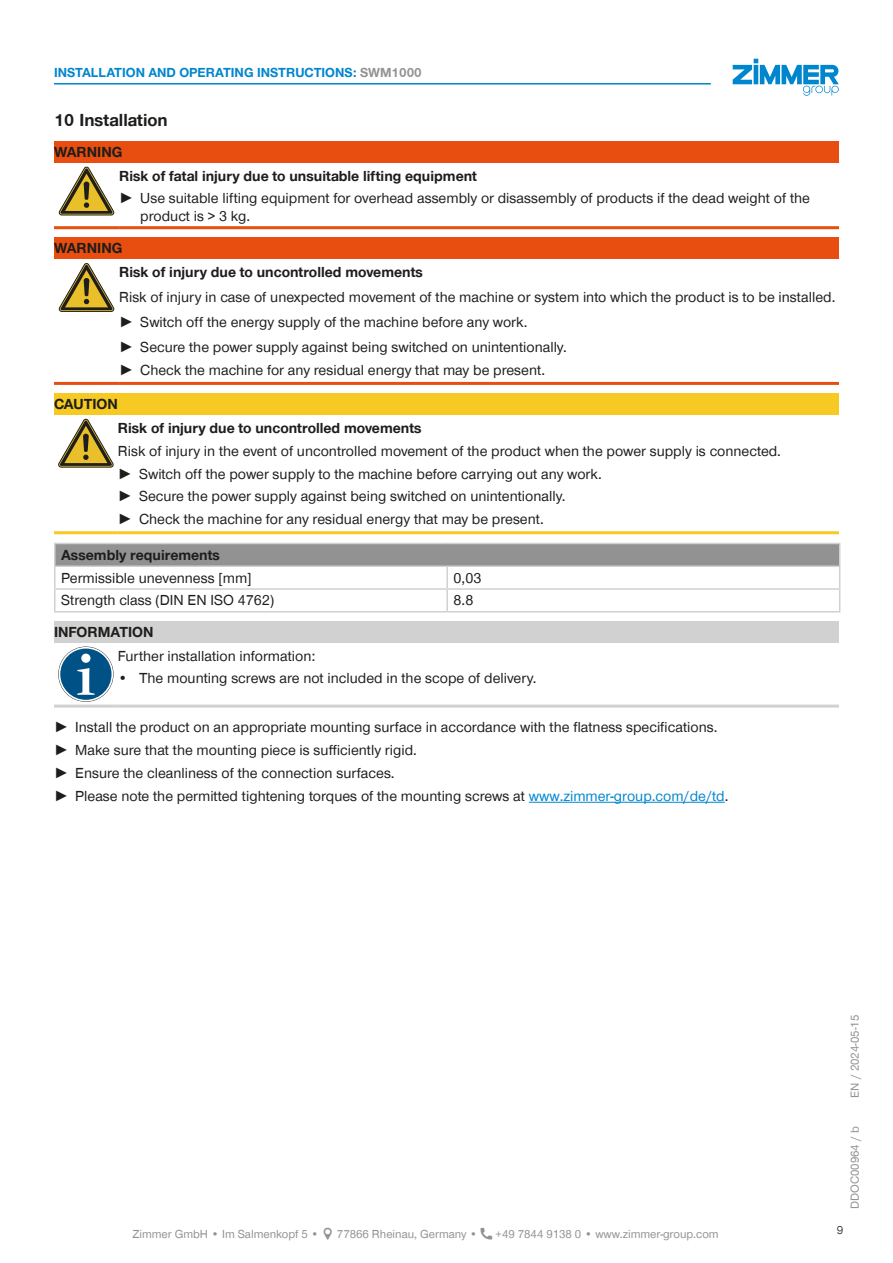
<style>
.page{position:relative;width:893px;height:1263px;background:#fff}
.page>*{position:absolute;margin:0;border:0;box-sizing:border-box;transform-origin:0 0}
.t1{font:700 18px "Zimmer Group Sans Global";color:#1d1d1b}
.CB_AF_TD-Text{font:15px/18px "Zimmer Group Sans Global";color:#1d1d1b}
.CB_AF_TD-Text-2{font:700 15px "Zimmer Group Sans Global";color:#1d1d1b}
.CB_AF_TD-Tabelle-linksbuendig{font:15px "Zimmer Group Sans Global";color:#1d1d1b}
.CB_AF_TD-Signalwort{font:700 15px "Zimmer Group Sans Global";color:#1d1d1b}
.CB_AF_TD-Tabelle-linksbuendig-2{font:700 15px "Zimmer Group Sans Global";color:#1d1d1b}
.CB_AF_TD-Kopfzeile{font:700 13.5px "Zimmer Group Sans Global";color:#0086ce}
.CB_AF_TD-Fusszeile{font:12px "Zimmer Group Sans Global";color:#939292}
.CB_AF_TD-Seitenrand{font:12px "Zimmer Group Sans";color:#939292}
.CB_AF_Seitenzahl_rechts{font:300 12px "Zimmer Group Sans";color:#1d1d1b}
.s1{color:#939292}
.s2{font-family:"Zimmer Group Sans"}
.s3{color:#0086ce}
</style>
<div class="page">
<svg style="left:733px;top:59px;width:106px;height:37px"></svg>
<div style="left:54px;top:141px;width:785px;height:22px;background:#e84e0f"></div>
<hr style="left:54px;top:226px;width:65px;height:3px;background:#e84e0f">
<hr style="left:119px;top:226px;width:720px;height:3px;background:#e84e0f">
<svg style="left:59px;top:167px;width:55px;height:48px"></svg>
<div style="left:54px;top:238px;width:785px;height:21px;background:#e84e0f"></div>
<hr style="left:54px;top:382px;width:65px;height:3px;background:#e84e0f">
<hr style="left:119px;top:382px;width:720px;height:3px;background:#e84e0f">
<svg style="left:59px;top:263px;width:55px;height:49px"></svg>
<div style="left:54px;top:393px;width:785px;height:22px;background:#f6ca22"></div>
<hr style="left:54px;top:531px;width:64px;height:3px;background:#f6ca22">
<hr style="left:118px;top:531px;width:721px;height:3px;background:#f6ca22">
<svg style="left:58px;top:419px;width:56px;height:48px"></svg>
<div style="left:55px;top:543px;width:785px;height:23px;background:#939292"></div>
<hr style="left:54px;top:567px;width:2px;height:21px;background:#d1d1d1">
<hr style="left:446px;top:567px;width:2px;height:21px;background:#d1d1d1">
<hr style="left:54px;top:588px;width:393px;height:2px;background:#d1d1d1">
<hr style="left:54px;top:590px;width:2px;height:21px;background:#d1d1d1">
<hr style="left:447px;top:588px;width:393px;height:2px;background:#d1d1d1">
<hr style="left:446px;top:590px;width:2px;height:21px;background:#d1d1d1">
<svg style="left:839px;top:544px;width:1px;height:67px"></svg>
<hr style="left:54px;top:611px;width:393px;height:1px;background:#d1d1d1">
<hr style="left:447px;top:611px;width:393px;height:1px;background:#d1d1d1">
<hr style="left:54px;top:543px;width:393px;height:1px;background:#d1d1d1">
<hr style="left:54px;top:544px;width:2px;height:21px;background:#d1d1d1">
<hr style="left:447px;top:543px;width:393px;height:1px;background:#d1d1d1">
<hr style="left:54px;top:565px;width:393px;height:2px;background:#d1d1d1">
<hr style="left:447px;top:565px;width:393px;height:2px;background:#d1d1d1">
<div style="left:54px;top:621px;width:785px;height:21px;background:#d1d1d1"></div>
<hr style="left:54px;top:705px;width:64px;height:3px;background:#d1d1d1">
<hr style="left:118px;top:705px;width:721px;height:3px;background:#d1d1d1">
<svg style="left:58px;top:646px;width:56px;height:56px"></svg>
<svg style="left:59px;top:647px;width:54px;height:54px"></svg>
<div style="left:60px;top:649px;width:52px;height:51px;background:#005286;border-radius:50%"></div>
<svg style="left:77px;top:668px;width:18px;height:27px"></svg>
<div style="left:81px;top:654px;width:9px;height:9px;background:#fff;border-radius:50%"></div>
<hr style="left:529px;top:802px;width:196px;height:1px;background:#0086ce">
<hr style="left:54px;top:83px;width:657px;height:2px;background:#0086ce">
<p class="CB_AF_TD-Kopfzeile" style="left:54px;top:65px;width:369px">INSTALLATION AND OPERATING INSTRUCTIONS: <span class="s1">SWM1000</span></p>
<p class="t1" style="left:54px;top:110px;width:115px">10 Installation</p>
<p class="CB_AF_TD-Signalwort" style="left:54px;top:143px;width:70px">WARNING</p>
<p class="CB_AF_TD-Text-2" style="left:119px;top:167px;width:360px">Risk of fatal injury due to unsuitable lifting equipment</p>
<p class="CB_AF_TD-Text" style="left:140px;top:189px;width:671px;text-indent:-21px"><span class="s2">►</span> Use suitable lifting equipment for overhead assembly or disassembly of products if the dead weight of the product is &gt; 3 kg.</p>
<p class="CB_AF_TD-Signalwort" style="left:54px;top:239px;width:70px">WARNING</p>
<p class="CB_AF_TD-Text-2" style="left:119px;top:263px;width:305px">Risk of injury due to uncontrolled movements</p>
<p class="CB_AF_TD-Text" style="left:119px;top:288px;width:718px">Risk of injury in case of unexpected movement of the machine or system into which the product is to be installed.</p>
<p class="CB_AF_TD-Text" style="left:119px;top:313px;width:410px"><span class="s2">►</span> Switch off the energy supply of the machine before any work.</p>
<p class="CB_AF_TD-Text" style="left:119px;top:338px;width:449px"><span class="s2">►</span> Secure the power supply against being switched on unintentionally.</p>
<p class="CB_AF_TD-Text" style="left:119px;top:361px;width:428px"><span class="s2">►</span> Check the machine for any residual energy that may be present.</p>
<p class="CB_AF_TD-Signalwort" style="left:54px;top:395px;width:65px">CAUTION</p>
<p class="CB_AF_TD-Text-2" style="left:118px;top:419px;width:305px">Risk of injury due to uncontrolled movements</p>
<p class="CB_AF_TD-Text" style="left:118px;top:442px;width:665px">Risk of injury in the event of uncontrolled movement of the product when the power supply is connected.</p>
<p class="CB_AF_TD-Text" style="left:118px;top:464px;width:485px"><span class="s2">►</span> Switch off the power supply to the machine before carrying out any work.</p>
<p class="CB_AF_TD-Text" style="left:118px;top:487px;width:449px"><span class="s2">►</span> Secure the power supply against being switched on unintentionally.</p>
<p class="CB_AF_TD-Text" style="left:118px;top:510px;width:428px"><span class="s2">►</span> Check the machine for any residual energy that may be present.</p>
<p class="CB_AF_TD-Tabelle-linksbuendig-2" style="left:61px;top:546px;width:160px">Assembly requirements</p>
<p class="CB_AF_TD-Tabelle-linksbuendig" style="left:61px;top:569px;width:192px">Permissible unevenness [mm]</p>
<p class="CB_AF_TD-Tabelle-linksbuendig" style="left:454px;top:569px;width:29px">0,03</p>
<p class="CB_AF_TD-Tabelle-linksbuendig" style="left:61px;top:591px;width:214px">Strength class (DIN EN ISO 4762)</p>
<p class="CB_AF_TD-Tabelle-linksbuendig" style="left:454px;top:591px;width:21px">8.8</p>
<p class="CB_AF_TD-Signalwort" style="left:54px;top:623px;width:101px">INFORMATION</p>
<p class="CB_AF_TD-Text" style="left:118px;top:647px;width:199px">Further installation information:</p>
<p class="CB_AF_TD-Text" style="left:118px;top:669px;width:420px">• The mounting screws are not included in the scope of delivery.</p>
<p class="CB_AF_TD-Text" style="left:54px;top:718px;width:665px"><span class="s2">►</span> Install the product on an appropriate mounting surface in accordance with the flatness specifications.</p>
<p class="CB_AF_TD-Text" style="left:54px;top:741px;width:364px"><span class="s2">►</span> Make sure that the mounting piece is sufficiently rigid.</p>
<p class="CB_AF_TD-Text" style="left:54px;top:764px;width:342px"><span class="s2">►</span> Ensure the cleanliness of the connection surfaces.</p>
<p class="CB_AF_TD-Text" style="left:54px;top:787px;width:676px"><span class="s2">►</span> Please note the permitted tightening torques of the mounting screws at <span class="s3">www.zimmer-group.com/de/td</span>.</p>
<p class="CB_AF_TD-Seitenrand" style="left:847px;top:1097px;width:84px;rotate:-90deg">EN / 2024-05-15</p>
<p class="CB_AF_TD-Seitenrand" style="left:847px;top:1209px;width:84px;rotate:-90deg">DDOC00964 / b</p>
<p class="CB_AF_TD-Fusszeile" style="left:132px;top:1227px;width:188px">Zimmer GmbH • Im Salmenkopf 5 •</p>
<p class="CB_AF_TD-Fusszeile" style="left:337px;top:1227px;width:142px">77866 Rheinau, Germany •</p>
<p class="CB_AF_TD-Fusszeile" style="left:496px;top:1227px;width:225px">+49 7844 9138 0 • www.zimmer-group.com</p>
<p class="CB_AF_Seitenzahl_rechts" style="left:837px;top:1222px;width:8px">9</p>
</div>
